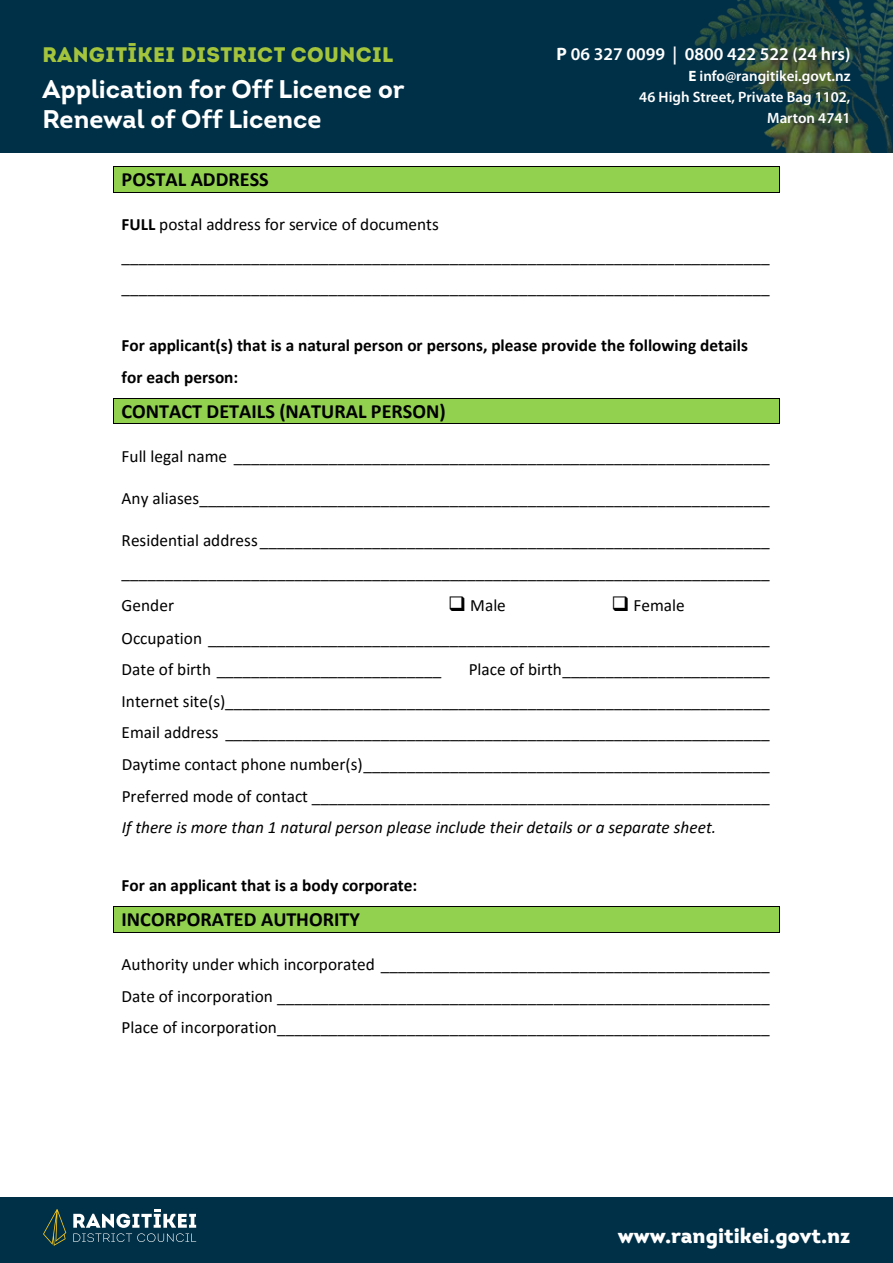
<style>
.page{position:relative;width:893px;height:1263px;background:#fff}
.page>*{position:absolute;margin:0;border:0;box-sizing:border-box;transform-origin:0 0}
.t1{font:700 25.5px/30.6px "Intro";color:#fff}
.t2{font:21px "Intro Black Caps";letter-spacing:.02em;color:#a4c43c}
.t3{font:900 21px "Intro";color:#fff}
.t4{font:700 20.25px "Calibri";color:#000}
.t5{font:600 18px "Myriad Pro";color:#fff}
.t6{font:17.25px/31.7px "Calibri";color:#000}
.t7{font:700 17.25px/31.7px "Calibri";color:#000}
.t8{font:italic 17.25px "Calibri";color:#000}
.t9{font:600 15px/21px "Myriad Pro";color:#fff;text-align:right}
.s1{font-weight:700}
</style>
<div class="page">
<div style="left:0;top:1197px;width:893px;height:66px;background:#003047"></div>
<svg style="left:43px;top:1209px;width:23px;height:37px"></svg>
<svg style="left:73px;top:1209px;width:123px;height:33px"></svg>
<div style="left:0;top:0;width:893px;height:152px;background:#003047"></div>
<img style="left:694px;top:0;width:199px;height:152px">
<div style="left:114px;top:167px;width:665px;height:25px;background:#92d050"></div>
<hr style="left:114px;top:166px;width:665px;height:1px;background:#000">
<svg style="left:113px;top:166px;width:1px;height:27px"></svg>
<hr style="left:114px;top:192px;width:665px;height:1px;background:#000">
<svg style="left:779px;top:166px;width:1px;height:27px"></svg>
<div style="left:114px;top:399px;width:665px;height:25px;background:#92d050"></div>
<hr style="left:114px;top:398px;width:665px;height:1px;background:#000">
<svg style="left:113px;top:398px;width:1px;height:26px"></svg>
<hr style="left:114px;top:424px;width:665px;height:1px;background:#000">
<svg style="left:779px;top:398px;width:1px;height:26px"></svg>
<div style="left:114px;top:907px;width:665px;height:25px;background:#92d050"></div>
<hr style="left:114px;top:906px;width:665px;height:1px;background:#000">
<svg style="left:113px;top:906px;width:1px;height:27px"></svg>
<hr style="left:114px;top:932px;width:665px;height:1px;background:#000">
<svg style="left:779px;top:906px;width:1px;height:27px"></svg>
<p class="t2" style="left:43px;top:41px;width:352px">RANGITĪKEI DISTRICT COUNCIL</p>
<h1 class="t1" style="left:43px;top:73px;width:364px">Application for Off Licence or<br>Renewal of Off Licence</h1>
<p class="t5" style="left:557px;top:42px;width:295px"><span class="s1">P</span> 06 327 0099 | 0800 422 522 (24 hrs)</p>
<p class="t9" style="left:639px;top:65px;width:213px"><span class="s1">E</span> info@rangitikei.govt.nz<br>46 High Street, Private Bag 1102,<br>Marton 4741</p>
<p class="t4" style="left:122px;top:165px;width:149px">POSTAL ADDRESS</p>
<p class="t6" style="left:122px;top:208px;width:650px"><span class="s1">FULL</span> postal address for service of documents ___________________________________________________________________________ ___________________________________________________________________________</p>
<p class="t7" style="left:122px;top:329px;width:628px">For applicant(s) that is a natural person or persons, please provide the following details for each person:</p>
<p class="t4" style="left:122px;top:397px;width:326px">CONTACT DETAILS (NATURAL PERSON)</p>
<p class="t6" style="left:122px;top:440px;width:650px">Full legal name ______________________________________________________________</p>
<p class="t6" style="left:122px;top:482px;width:650px">Any aliases__________________________________________________________________</p>
<p class="t6" style="left:122px;top:524px;width:650px">Residential address___________________________________________________________ ___________________________________________________________________________</p>
<p class="t6" style="left:122px;top:589px;width:54px">Gender</p>
<p class="t6" style="left:448px;top:589px;width:59px">❑ Male</p>
<p class="t6" style="left:122px;top:589px;width:650px;line-height:32.1px;text-indent:490px">❑ Female<br>Occupation _________________________________________________________________<br>Date of birth __________________________</p>
<p class="t6" style="left:122px;top:653px;width:650px;text-align:justify;text-indent:347px">Place of birth________________________ Internet site(s)_______________________________________________________________ Email address _______________________________________________________________ Daytime contact phone number(s)_______________________________________________ Preferred mode of contact _____________________________________________________</p>
<p class="t8" style="left:122px;top:816px;width:596px">If there is more than 1 natural person please include their details or a separate sheet.</p>
<p class="t7" style="left:122px;top:869px;width:297px">For an applicant that is a body corporate:</p>
<p class="t4" style="left:122px;top:905px;width:240px">INCORPORATED AUTHORITY</p>
<p class="t6" style="left:122px;top:948px;width:650px;text-align:justify">Authority under which incorporated _____________________________________________ Date of incorporation _________________________________________________________ Place of incorporation_________________________________________________________</p>
<p class="t3" style="left:618px;top:1221px;width:234px">www.rangitikei.govt.nz</p>
</div>
